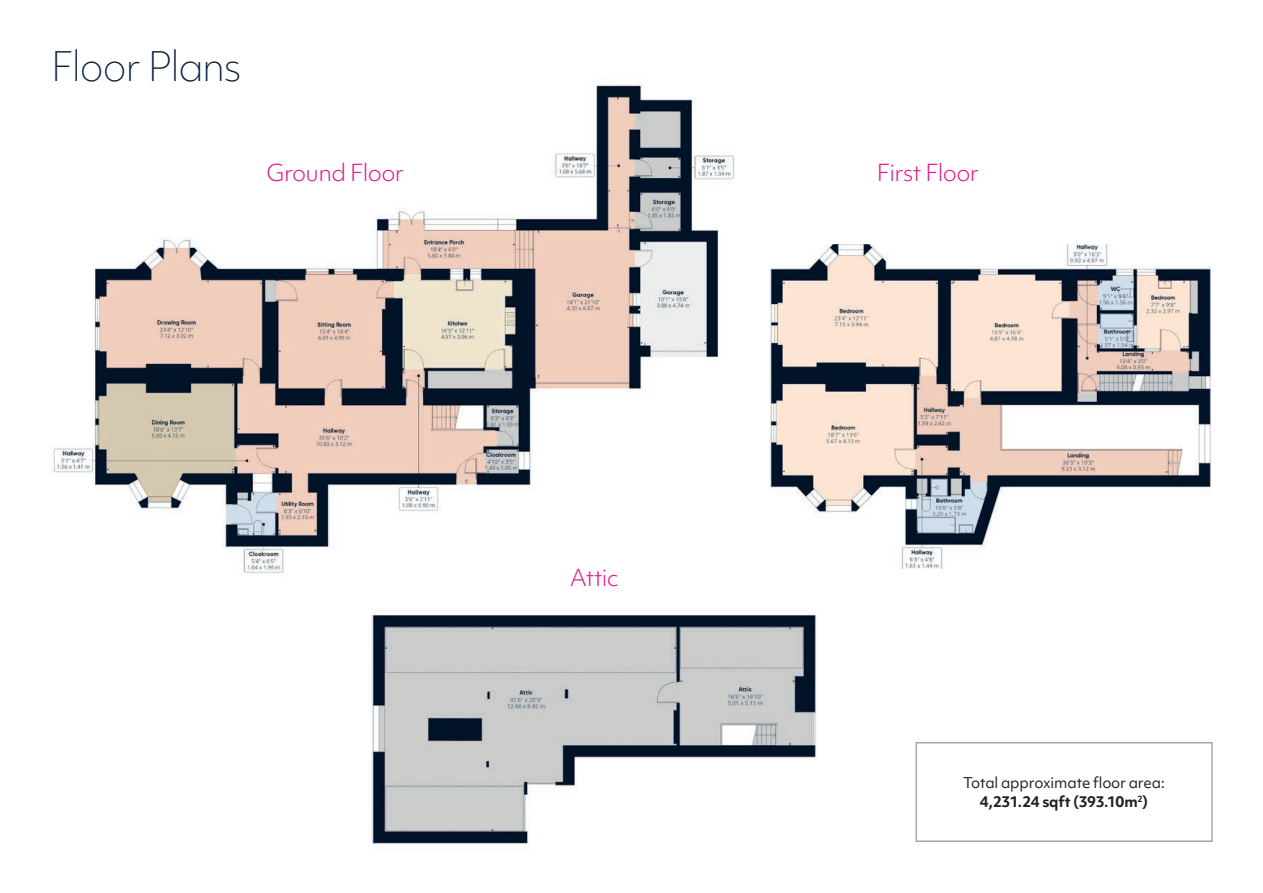
<style>
.page{position:relative;width:1263px;height:893px;background:#fff}
.page>*{position:absolute;margin:0;border:0;box-sizing:border-box;transform-origin:0 0}
.t1{font:100 39px "Objektiv Mk 1";letter-spacing:-.035em;color:#05203d}
.t2{font:300 22.5px "Objektiv Mk 1";letter-spacing:-.025em;color:#e21d90}
.t3{font:14.25px/19.5px "Objektiv Mk 1";letter-spacing:-.015em;color:#231f20;text-align:center}
.s1{font-weight:700}
</style>
<div class="page">
<img style="left:371px;top:614px;width:446px;height:232px">
<img style="left:53px;top:83px;width:682px;height:490px">
<img style="left:769px;top:244px;width:443px;height:324px">
<div style="left:915px;top:742px;width:298px;height:100px;border:2px solid #9faab2"></div>
<h1 class="t1" style="left:51px;top:39px;width:192px">Floor Plans</h1>
<h2 class="t2" style="left:266px;top:157px;width:139px">Ground Floor</h2>
<h2 class="t2" style="left:570px;top:562px;width:50px">Attic</h2>
<h2 class="t2" style="left:877px;top:157px;width:103px">First Floor</h2>
<p class="t3" style="left:963px;top:772px;width:203px">Total approximate floor area:<br><span class="s1">4,231.24 sqft (393.10m</span><sup>2</sup><span class="s1">)</span></p>
</div>
